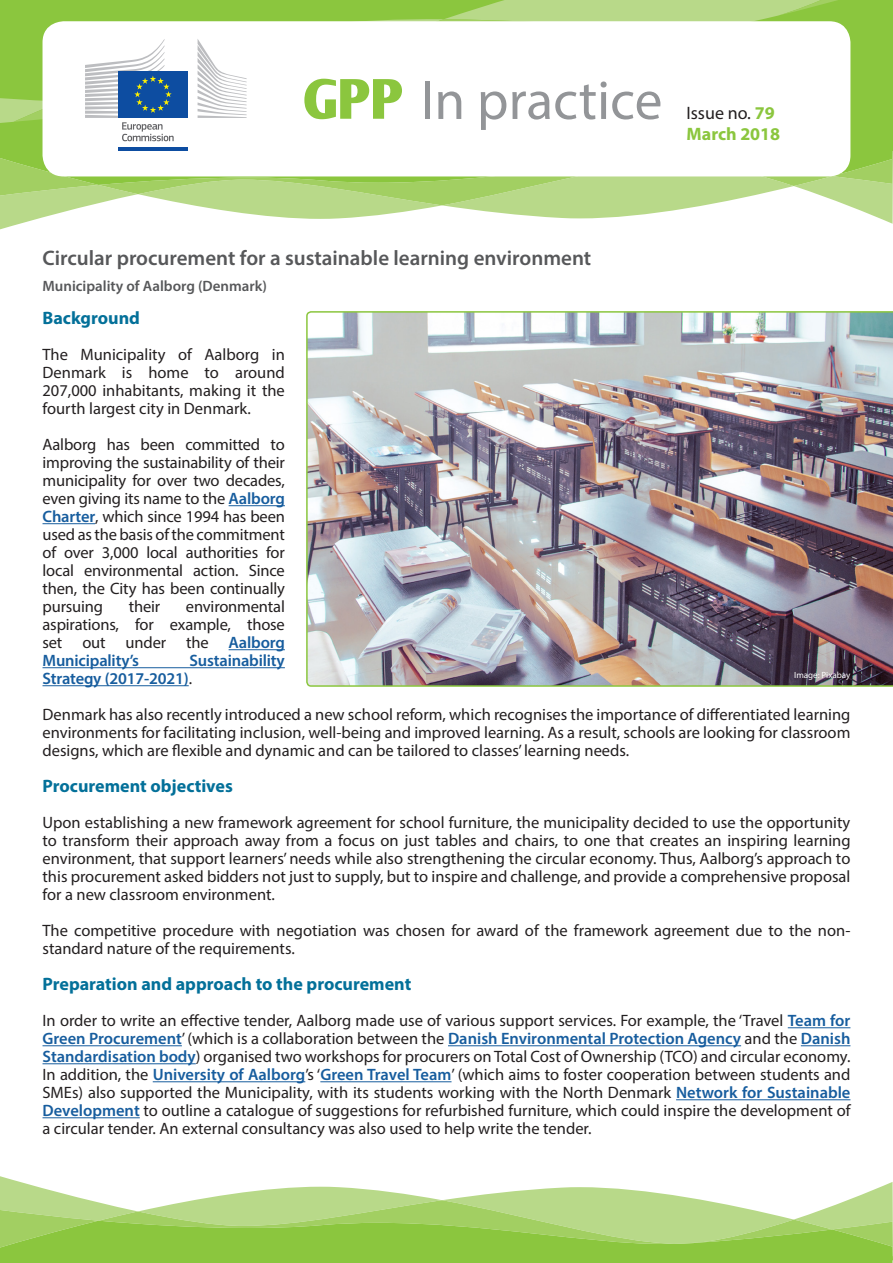
<style>
.page{position:relative;width:893px;height:1263px;background:#fff}
.page>*{position:absolute;margin:0;border:0;box-sizing:border-box;transform-origin:0 0}
.t1{font:55.5px "Myriad Pro";color:#939598}
.t2{font:600 21px "Myriad Pro";color:#57585a}
.t3{font:700 18px "Myriad Pro";color:#037099}
.t4{font:700 18px/21.6px "Myriad Pro";color:#8bc63e}
.t5{font:16.5px/18px "Myriad Pro";color:#231f20;text-align:justify}
.t6{font:600 16.5px/18px "Myriad Pro";letter-spacing:-.01em;color:#175d9e}
.t7{font:600 15px "Myriad Pro";color:#57585a}
.t8{font:9px "Myriad Pro";color:#fff}
.s1{font-family:"Oli Jo";font-weight:700;color:#8bc63e}
.s2{font-weight:400;color:#231f20}
.s3{font-weight:600;color:#175d9e}
</style>
<div class="page">
<svg style="left:0;top:205px;width:91px;height:24px"></svg>
<svg style="left:192px;top:205px;width:701px;height:19px"></svg>
<svg style="left:14px;top:0;width:879px;height:39px;background:#9acc57"></svg>
<div style="left:43px;top:21px;width:807px;height:155px;background:#fff;border-radius:21px"></div>
<svg style="left:0;top:39px;width:893px;height:166px"></svg>
<svg style="left:0;top:1176px;width:88px;height:24px"></svg>
<svg style="left:195px;top:1182px;width:698px;height:18px"></svg>
<svg style="left:0;top:1200px;width:893px;height:63px;background:#a1cf62"></svg>
<hr style="left:229px;top:505px;width:56px;height:1px;background:#175d9e">
<hr style="left:43px;top:523px;width:52px;height:1px;background:#175d9e">
<hr style="left:229px;top:649px;width:56px;height:1px;background:#175d9e">
<hr style="left:43px;top:667px;width:242px;height:1px;background:#175d9e">
<hr style="left:43px;top:685px;width:146px;height:1px;background:#175d9e">
<hr style="left:788px;top:1027px;width:62px;height:1px;background:#175d9e">
<hr style="left:43px;top:1045px;width:139px;height:1px;background:#175d9e">
<hr style="left:448px;top:1045px;width:293px;height:1px;background:#175d9e">
<hr style="left:801px;top:1045px;width:49px;height:1px;background:#175d9e">
<hr style="left:43px;top:1063px;width:153px;height:1px;background:#175d9e">
<hr style="left:153px;top:1081px;width:152px;height:1px;background:#175d9e">
<hr style="left:320px;top:1081px;width:132px;height:1px;background:#175d9e">
<hr style="left:676px;top:1099px;width:174px;height:1px;background:#175d9e">
<hr style="left:43px;top:1117px;width:97px;height:1px;background:#175d9e">
<img style="left:306px;top:311px;width:587px;height:376px">
<h1 class="t1" style="left:303px;top:66px;width:361px"><span class="s1">GPP</span> In practice</h1>
<p class="t4" style="left:686px;top:101px;width:95px"><span class="s2">Issue no.</span> 79<br>March 2018</p>
<p class="t2" style="left:43px;top:244px;width:550px">Circular procurement for a sustainable learning environment</p>
<p class="t7" style="left:43px;top:276px;width:226px">Municipality of Aalborg (Denmark)</p>
<p class="t3" style="left:43px;top:306px;width:99px">Background</p>
<p class="t5" style="left:43px;top:345px;width:244px">The Municipality of Aalborg in Denmark is home to around 207,000 inhabitants, making it the fourth largest city in Denmark.</p>
<p class="t5" style="left:43px;top:435px;width:244px">Aalborg has been committed to improving the sustainability of their municipality for over two decades, even giving its name to the <span class="s3">Aalborg Charter</span>, which since 1994 has been used as the basis of the commitment of over 3,000 local authorities for local environmental action. Since then, the City has been continually pursuing</p>
<p class="t5" style="left:43px;top:597px;width:244px;text-indent:143px">environmental aspirations, for example, those set out under the <span class="s3">Aalborg Municipality’s</span></p>
<p class="t5" style="left:129px;top:597px;width:33px">their</p>
<p class="t6" style="left:43px;top:651px;width:244px;text-indent:147px">Sustainability<br>Strategy (2017-2021)<span class="s2">.</span></p>
<p class="t5" style="left:43px;top:705px;width:809px">Denmark has also recently introduced a new school reform, which recognises the importance of differentiated learning environments for facilitating inclusion, well-being and improved learning. As a result, schools are looking for classroom designs, which are flexible and dynamic and can be tailored to classes’ learning needs.</p>
<p class="t3" style="left:43px;top:774px;width:192px">Procurement objectives</p>
<p class="t5" style="left:43px;top:813px;width:810px">Upon establishing a new framework agreement for school furniture, the municipality decided to use the opportunity to transform their approach away from a focus on just tables and chairs, to one that creates an inspiring learning environment, that support learners’ needs while also strengthening the circular economy. Thus, Aalborg’s approach to this procurement asked bidders not just to supply, but to inspire and challenge, and provide a comprehensive proposal for a new classroom environment.</p>
<p class="t5" style="left:43px;top:921px;width:809px">The competitive procedure with negotiation was chosen for award of the framework agreement due to the non&shy;standard nature of the requirements.</p>
<p class="t3" style="left:43px;top:972px;width:370px">Preparation and approach to the procurement</p>
<p class="t5" style="left:43px;top:1011px;width:809px">In order to write an effective tender, Aalborg made use of various support services. For example, the ‘Travel <span class="s3">Team for Green Procurement</span>’ (which is a collaboration between the <span class="s3">Danish Environmental Protection Agency</span> and the <span class="s3">Danish Standardisation body</span>) organised two workshops for procurers on Total Cost of Ownership (TCO) and circular economy.<br>In addition, the <span class="s3">University of Aalborg</span>’s ‘<span class="s3">Green Travel Team</span>’ (which aims to foster cooperation between students and SMEs) also supported the Municipality, with its students working with the North Denmark <span class="s3">Network for Sustainable Development</span> to outline a catalogue of suggestions for refurbished furniture, which could inspire the development of a circular tender. An external consultancy was also used to help write the tender.</p>
<p class="t8" style="left:794px;top:670px;width:58px">Image: Pixabay</p>
</div>
